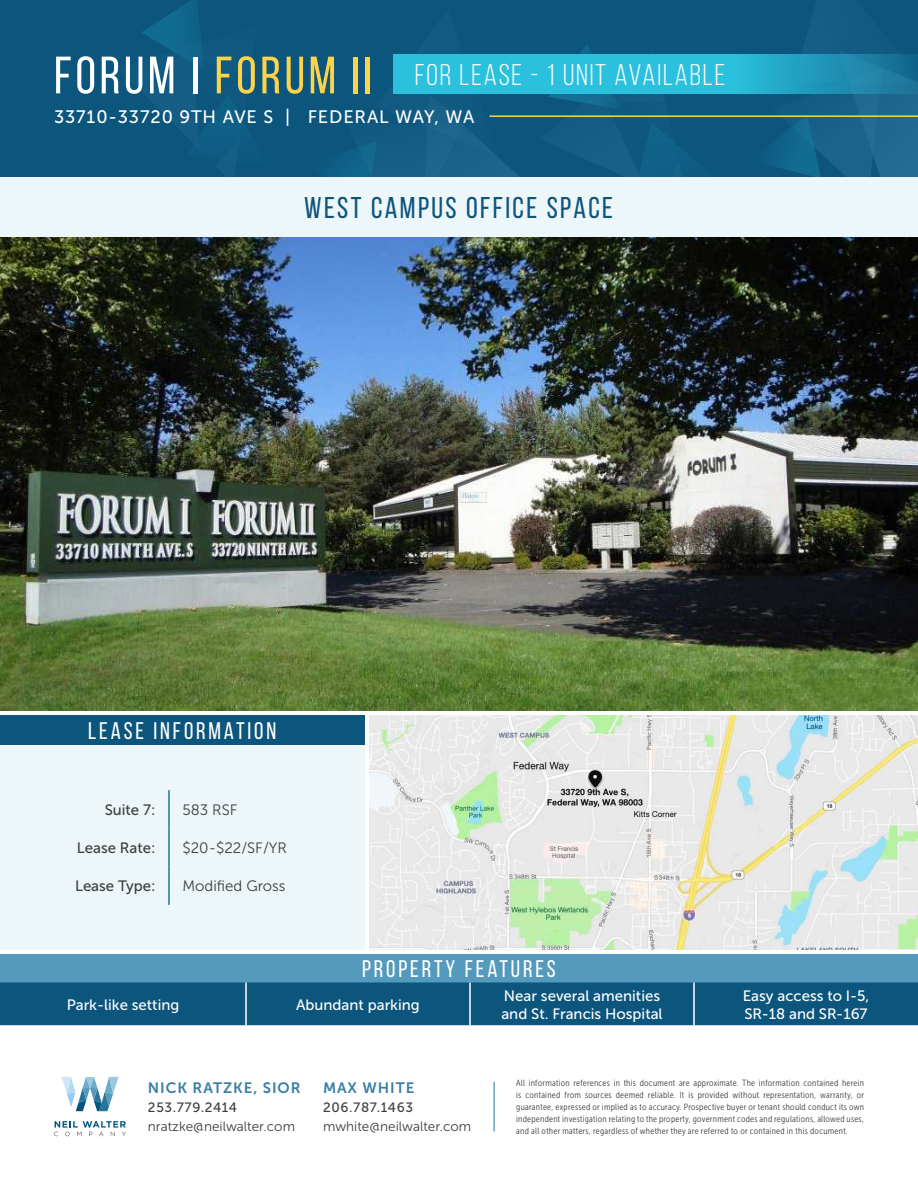
<style>
.page{position:relative;width:918px;height:1188px;background:#fff}
.page>*{position:absolute;margin:0;border:0;box-sizing:border-box;transform-origin:0 0}
.t1{font:52.5px "Bebas Neue";letter-spacing:.07em;color:#fdd34b}
.t2{font:30px "Bebas Neue";letter-spacing:.06em;color:#fff}
.t3{font:30px "Bebas Neue";letter-spacing:.08em;color:#0c557d}
.t4{font:24px "Bebas Neue";letter-spacing:.12em;color:#fff}
.t5{font:18px "Museo Sans 500";letter-spacing:.05em;color:#fff}
.t6{font:15px/18px "Museo Sans 500";color:#fff}
.t7{font:15px "Museo Sans 300";color:#3e3e3f}
.t8{font:15px "Museo Sans 500";color:#3e3e3f}
.t9{font:15px "Museo Sans 700";letter-spacing:.06em;color:#397ea4}
.t10{font:13.5px "Museo Sans 300";color:#3e3e3f}
.t11{font:13.5px "Museo Sans 500";letter-spacing:.05em;color:#3e3e3f}
.t12{font:9px/12px "Museo Sans Cond 300";letter-spacing:.03em;color:#3e3e3f;text-align:justify}
.s1{color:#fff}
</style>
<div class="page">
<div style="left:0;top:0;width:918px;height:177px;background:#0c557d"></div>
<svg style="left:142px;top:0;width:776px;height:177px"></svg>
<hr style="left:489px;top:115px;width:429px;height:2px;background:#fdd34b">
<svg style="left:393px;top:54px;width:525px;height:39px;fill:#2bc1de"></svg>
<img style="left:0;top:236px;width:918px;height:475px">
<div style="left:0;top:177px;width:918px;height:59px;background:#edf6f9"></div>
<div style="left:0;top:745px;width:364px;height:205px;background:#edf6f9"></div>
<img style="left:369px;top:715px;width:549px;height:235px">
<hr style="left:168px;top:790px;width:2px;height:38px;background:#22749c">
<hr style="left:168px;top:828px;width:2px;height:39px;background:#22749c">
<hr style="left:168px;top:867px;width:2px;height:38px;background:#22749c">
<hr style="left:494px;top:1082px;width:1px;height:49px;background:#22749c">
<svg style="left:54px;top:1121px;width:72px;height:15px"></svg>
<svg style="left:61px;top:1077px;width:58px;height:34px"></svg>
<div style="left:0;top:715px;width:364px;height:30px;background:#0c557d"></div>
<div style="left:0;top:954px;width:918px;height:28px;background:#539abc"></div>
<div style="left:0;top:983px;width:918px;height:42px;background:#0c557d"></div>
<hr style="left:245px;top:982px;width:2px;height:43px;background:#fff">
<hr style="left:469px;top:982px;width:2px;height:43px;background:#fff">
<hr style="left:693px;top:982px;width:2px;height:43px;background:#fff">
<p class="t1" style="left:54px;top:47px;width:319px"><span class="s1">FORUM I</span> FORUM II</p>
<p class="t5" style="left:54px;top:107px;width:422px">33710-33720 9TH AVE S | FEDERAL WAY, WA</p>
<p class="t2" style="left:415px;top:59px;width:312px">FOR LEASE - 1 UNIT AVAILABLE</p>
<p class="t3" style="left:304px;top:191px;width:310px">WEST CAMPUS OFFICE SPACE</p>
<p class="t4" style="left:88px;top:718px;width:190px">LEASE INFORMATION</p>
<p class="t8" style="left:105px;top:802px;width:52px">Suite 7:</p>
<p class="t7" style="left:182px;top:802px;width:57px">583 RSF</p>
<p class="t8" style="left:77px;top:840px;width:80px">Lease Rate:</p>
<p class="t7" style="left:182px;top:840px;width:106px">$20-$22/SF/YR</p>
<p class="t8" style="left:75px;top:878px;width:82px">Lease Type:</p>
<p class="t7" style="left:182px;top:878px;width:105px">Modified Gross</p>
<p class="t4" style="left:362px;top:956px;width:195px">PROPERTY FEATURES</p>
<p class="t6" style="left:67px;top:995px;width:114px">Park-like setting</p>
<p class="t6" style="left:296px;top:995px;width:125px">Abundant parking</p>
<p class="t6" style="left:501px;top:986px;width:163px">Near several amenities and St. Francis Hospital</p>
<p class="t6" style="left:743px;top:986px;width:128px">Easy access to I-5,</p>
<p class="t6" style="left:744px;top:1004px;width:125px">SR-18 and SR-167</p>
<p class="t9" style="left:148px;top:1080px;width:154px">NICK RATZKE, SIOR</p>
<p class="t11" style="left:148px;top:1100px;width:91px">253.779.2414</p>
<p class="t10" style="left:148px;top:1120px;width:149px">nratzke@neilwalter.com</p>
<p class="t9" style="left:323px;top:1080px;width:93px">MAX WHITE</p>
<p class="t11" style="left:323px;top:1100px;width:92px">206.787.1463</p>
<p class="t10" style="left:323px;top:1120px;width:150px">mwhite@neilwalter.com</p>
<p class="t12" style="left:516px;top:1077px;width:349px">All information references in this document are approximate. The information contained herein is contained from sources deemed reliable. It is provided without representation, warranty, or guarantee, expressed or implied as to accuracy. Prospective buyer or tenant should conduct its own independent investigation relating to the property, government codes and regulations, allowed uses, and all other matters, regardless of whether they are referred to or contained in this document.</p>
</div>
